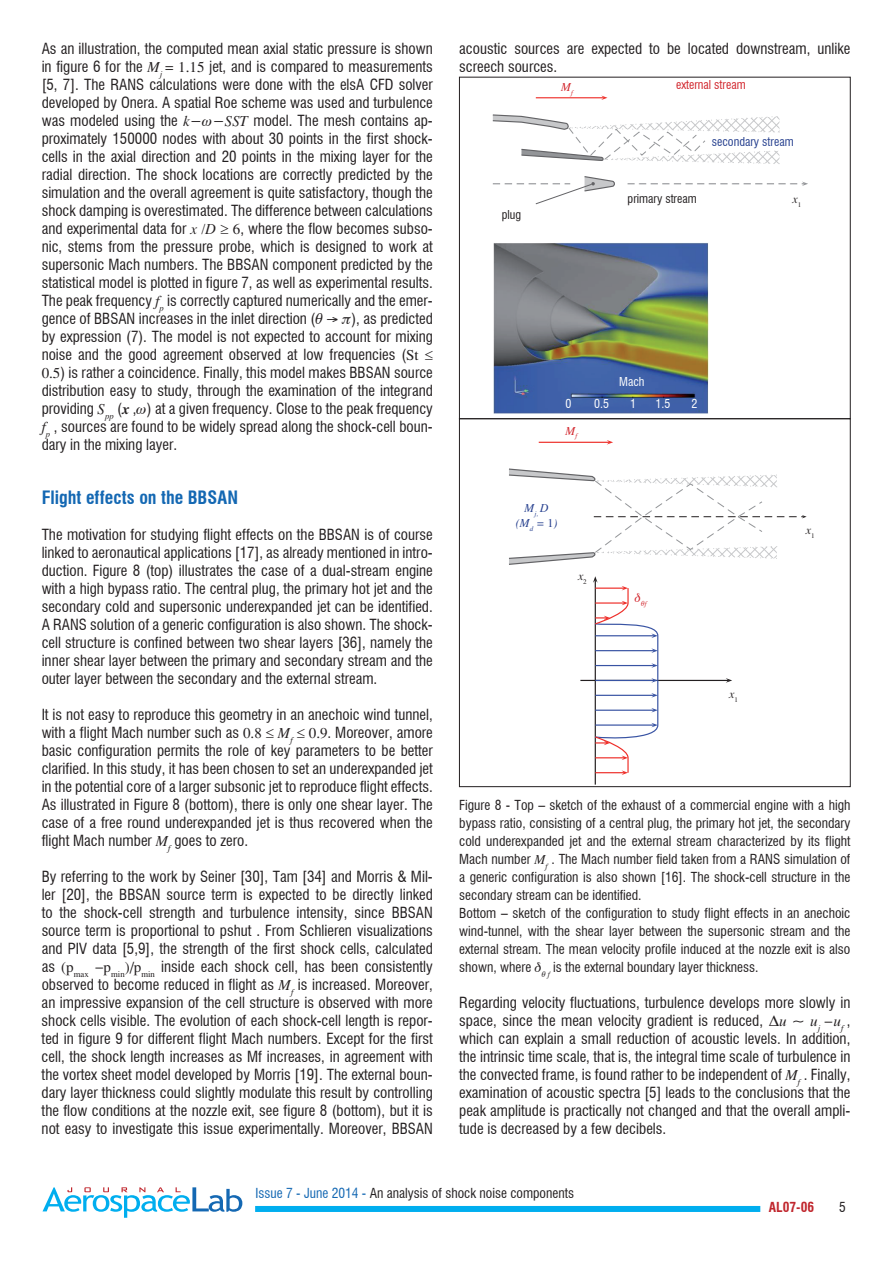
<style>
.page{position:relative;width:893px;height:1263px;background:#fff}
.page>*{position:absolute;margin:0;border:0;box-sizing:border-box;transform-origin:0 0}
.t1{font:700 condensed 18px "Swiss 721 BT";color:#1468b3}
.t2{font:condensed 15px/18px "Swiss 721 BT";color:#231f20;text-align:justify}
.t3{font:italic 15px "Times";color:#231f20}
.t4{font:condensed 13.5px/18px "Swiss 721 BT";color:#231f20}
.t5{font:700 condensed 13.5px "Swiss 721 BT";color:#c0262d}
.t6{font:condensed 12px "Swiss 721 BT";color:#231f20}
.t7{font:condensed 12px "Swiss 721 BT";color:#253f8e}
.t8{font:condensed 12px "Swiss 721 BT";color:#d1232a}
.t9{font:condensed 12px "Swiss 721 BT";color:#fff}
.t10{font:italic 12px/15px "Times";color:#253f8e;text-align:center}
.t11{font:italic 12px "Times";color:#231f20}
.t12{font:italic 12px "Times";color:#d1232a}
.t13{font:italic 7.05px "Times";color:#d1232a}
.s1{font-family:"Times";font-style:italic;font-stretch:normal}
.s2{font-family:"Times";font-stretch:normal}
.s3{font-family:"Times";font-weight:700;font-style:italic;font-stretch:normal}
.s4{font-style:normal}
.s5{font-family:"Swiss 721 BT";font-style:normal;font-stretch:condensed}
.s6{color:#1468b3}
</style>
<div class="page">
<div style="left:255px;top:1206px;width:505px;height:6px;background:#00aeef"></div>
<svg style="left:43px;top:1187px;width:199px;height:31px"></svg>
<svg style="left:492px;top:114px;width:288px;height:50px"></svg>
<svg style="left:628px;top:182px;width:180px;height:4px"></svg>
<svg style="left:601px;top:96px;width:6px;height:4px"></svg>
<hr style="left:536px;top:97px;width:68px;height:1px;background:#ee2f2a">
<svg style="left:493px;top:176px;width:122px;height:28px"></svg>
<img style="left:493px;top:242px;width:216px;height:172px">
<svg style="left:509px;top:468px;width:298px;height:97px"></svg>
<svg style="left:607px;top:440px;width:6px;height:5px"></svg>
<hr style="left:539px;top:442px;width:70px;height:1px;background:#ee2f2a">
<hr style="left:595px;top:580px;width:1px;height:205px;background:#231f20">
<svg style="left:726px;top:678px;width:6px;height:5px"></svg>
<hr style="left:580px;top:680px;width:148px;height:1px;background:#231f20">
<div style="left:459px;top:77px;width:391px;height:342px;border:1px solid #231f20"></div>
<div style="left:459px;top:419px;width:391px;height:368px;border:1px solid #231f20"></div>
<svg style="left:593px;top:576px;width:66px;height:199px"></svg>
<p class="t2" style="left:42px;top:40px;width:393px">As an illustration, the computed mean axial static pressure is shown in figure 6 for the <span class="s1">M</span><sub>j</sub> <span class="s2">= 1.15</span> jet, and is compared to measurements [5, 7]. The RANS calculations were done with the elsA CFD solver developed by Onera. A spatial Roe scheme was used and turbulence was modeled using the <span class="s1">k</span>− −<span class="s1">SST</span> model. The mesh contains ap&shy;proximately 150000 nodes with about 30 points in the first shock&shy;cells in the axial direction and 20 points in the mixing layer for the radial direction. The shock locations are correctly predicted by the simulation and the overall agreement is quite satisfactory, though the shock damping is overestimated. The difference between calculations and experimental data for <span class="s1">x /D</span> ≥ <span class="s2">6</span>, where the flow becomes subso&shy;nic, stems from the pressure probe, which is designed to work at supersonic Mach numbers. The BBSAN component predicted by the statistical model is plotted in figure 7, as well as experimental results.<br>The peak frequency <span class="s1">f</span><sub>p</sub> is correctly captured numerically and the emer&shy;gence of BBSAN increases in the inlet direction (❑</p>
<p class="t2" style="left:42px;top:310px;width:393px;text-indent:310px">), as predicted by expression (7). The model is not expected to account for mixing noise and the good agreement observed at low frequencies (<span class="s2">St</span> ≤ <span class="s2">0.5</span>) is rather a coincidence. Finally, this model makes BBSAN source distribution easy to study, through the examination of the integrand providing <span class="s1">S</span><sub>pp</sub> (<span class="s3">x</span> , ) at a given frequency. Close to the peak frequency <span class="s1">f</span><sub>p</sub> , sources are found to be widely spread along the shock-cell boun&shy;dary in the mixing layer.</p>
<p class="t1" style="left:42px;top:487px;width:198px">Flight effects on the BBSAN</p>
<p class="t2" style="left:42px;top:526px;width:393px">The motivation for studying flight effects on the BBSAN is of course linked to aeronautical applications [17], as already mentioned in intro&shy;duction. Figure 8 (top) illustrates the case of a dual-stream engine with a high bypass ratio. The central plug, the primary hot jet and the secondary cold and supersonic underexpanded jet can be identified.<br>A RANS solution of a generic configuration is also shown. The shock&shy;cell structure is confined between two shear layers [36], namely the inner shear layer between the primary and secondary stream and the outer layer between the secondary and the external stream.</p>
<p class="t2" style="left:42px;top:706px;width:393px">It is not easy to reproduce this geometry in an anechoic wind tunnel, with a flight Mach number such as <span class="s2">0.8</span> ≤ <span class="s1">M</span><sub>f</sub> ≤ <span class="s2">0.9</span>. Moreover, amore basic configuration permits the role of key parameters to be better clarified. In this study, it has been chosen to set an underexpanded jet in the potential core of a larger subsonic jet to reproduce flight effects.<br>As illustrated in Figure 8 (bottom), there is only one shear layer. The case of a free round underexpanded jet is thus recovered when the flight Mach number <span class="s1">M</span><sub>f</sub> goes to zero.</p>
<p class="t2" style="left:42px;top:868px;width:393px">By referring to the work by Seiner [30], Tam [34] and Morris &amp; Mil&shy;ler [20], the BBSAN source term is expected to be directly linked to the shock-cell strength and turbulence intensity, since BBSAN source term is proportional to pshut . From Schlieren visualizations and PIV data [5,9], the strength of the first shock cells, calculated as <span class="s2">(p</span><sub>max</sub> <span class="s2">−p</span><sub>min</sub><span class="s2">)/p</span><sub>min</sub> inside each shock cell, has been consistently observed to become reduced in flight as <span class="s1">M</span><sub>f</sub> is increased. Moreover, an impressive expansion of the cell structure is observed with more shock cells visible. The evolution of each shock-cell length is repor&shy;ted in figure 9 for different flight Mach numbers. Except for the first cell, the shock length increases as Mf increases, in agreement with the vortex sheet model developed by Morris [19]. The external boun&shy;dary layer thickness could slightly modulate this result by controlling the flow conditions at the nozzle exit, see figure 8 (bottom), but it is not easy to investigate this issue experimentally. Moreover, BBSAN</p>
<p class="t2" style="left:459px;top:40px;width:393px">acoustic sources are expected to be located downstream, unlike screech sources.</p>
<p class="t12" style="left:561px;top:80px;width:13px">M<sub>f</sub></p>
<p class="t6" style="left:502px;top:207px;width:21px">plug</p>
<p class="t8" style="left:676px;top:77px;width:71px">external stream</p>
<p class="t7" style="left:712px;top:135px;width:83px">secondary stream</p>
<p class="t6" style="left:628px;top:191px;width:71px">primary stream</p>
<p class="t11" style="left:793px;top:192px;width:10px">x<sub>1</sub></p>
<p class="t9" style="left:619px;top:374px;width:27px">Mach</p>
<p class="t9" style="left:566px;top:397px;width:7px">0</p>
<p class="t9" style="left:594px;top:397px;width:16px">0.5</p>
<p class="t9" style="left:630px;top:397px;width:7px">1</p>
<p class="t9" style="left:656px;top:397px;width:16px">1.5</p>
<p class="t9" style="left:692px;top:397px;width:7px">2</p>
<p class="t12" style="left:566px;top:423px;width:13px">M<sub>f</sub></p>
<p class="t10" style="left:516px;top:500px;width:43px">M<sub>j,</sub> D (M<sub>d</sub> = <span class="s4">1</span>)</p>
<p class="t11" style="left:578px;top:569px;width:10px">x<sub>2</sub></p>
<p class="t13" style="left:641px;top:600px;width:7px">❑f</p>
<p class="t11" style="left:729px;top:687px;width:10px">x<sub>1</sub></p>
<p class="t11" style="left:806px;top:523px;width:10px">x<sub>1</sub></p>
<p class="t4" style="left:459px;top:796px;width:393px">Figure 8 - Top – sketch of the exhaust of a commercial engine with a high bypass ratio, consisting of a central plug, the primary hot jet, the secondary cold underexpanded jet and the external stream characterized by its flight Mach number <span class="s1">M</span><sub>f</sub> . The Mach number field taken from a RANS simulation of a generic configuration is also shown [16]. The shock-cell structure in the secondary stream can be identified.<br>Bottom – sketch of the configuration to study flight effects in an anechoic wind-tunnel, with the shear layer between the supersonic stream and the external stream. The mean velocity profile induced at the nozzle exit is also shown, where ❑ <sub>f</sub> is the external boundary layer thickness.</p>
<p class="t2" style="left:459px;top:994px;width:393px">Regarding velocity fluctuations, turbulence develops more slowly in space, since the mean velocity gradient is reduced, <span class="s1">u</span></p>
<p class="t3" style="left:810px;top:1012px;width:42px">u<sub>j</sub> −u<sub>f</sub> <span class="s5">,</span></p>
<p class="t2" style="left:459px;top:1030px;width:393px">which can explain a small reduction of acoustic levels. In addition, the intrinsic time scale, that is, the integral time scale of turbulence in the convected frame, is found rather to be independent of <span class="s1">M</span><sub>f</sub> . Finally, examination of acoustic spectra [5] leads to the conclusions that the peak amplitude is practically not changed and that the overall ampli&shy;tude is decreased by a few decibels.</p>
<p class="t4" style="left:255px;top:1183px;width:320px"><span class="s6">Issue 7 - June 2014 -</span> An analysis of shock noise components</p>
<p class="t5" style="left:769px;top:1199px;width:47px">AL07-06</p>
<p class="t4" style="left:839px;top:1198px;width:8px">5</p>
</div>
